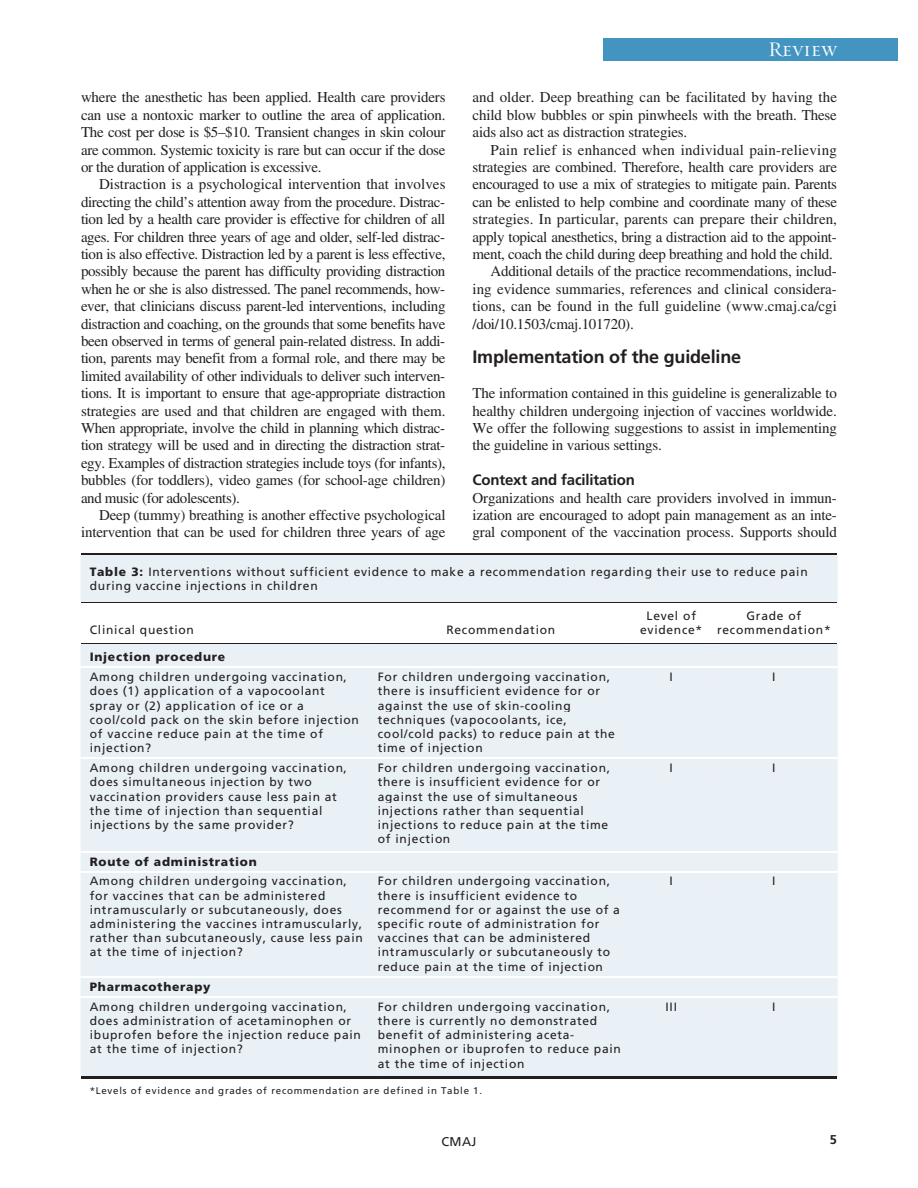
<style>
.page{position:relative;width:918px;height:1188px;background:#fff}
.page>*{position:absolute;margin:0;border:0;box-sizing:border-box;transform-origin:0 0}
.t1{font:21px "Requiem Display HTF Small Caps";letter-spacing:.005em;color:#fff}
.t2{font:700 18px "Frutiger";letter-spacing:-.01em;color:#231f20}
.t3{font:15px/17.4px "Times";letter-spacing:-.01em;color:#231f20;text-align:justify}
.t4{font:15px "Times";letter-spacing:.015em;color:#231f20}
.t5{font:700 15px "Frutiger";letter-spacing:-.01em;color:#231f20}
.t6{font:12.75px "Frutiger";color:#231f20}
.t7{font:700 12.75px "Frutiger";color:#231f20}
.t8{font:12px/14.2px "Frutiger";letter-spacing:.06em;color:#231f20}
.t9{font:900 12px "Frutiger";letter-spacing:.065em;color:#231f20}
.t10{font:9.75px "Frutiger";letter-spacing:.075em;color:#231f20}
.s1{font-weight:900}
</style>
<div class="page">
<div style="left:603px;top:38px;width:295px;height:23px;background:#4494c2"></div>
<svg style="left:81px;top:556px;width:757px;height:46px"></svg>
<div style="left:90px;top:556px;width:740px;height:23px;background:#e9f0f6"></div>
<div style="left:90px;top:579px;width:740px;height:23px;background:#e9f0f6"></div>
<hr style="left:82px;top:553px;width:755px;height:2px;background:#231f20">
<hr style="left:82px;top:555px;width:755px;height:1px;background:#e9f0f6">
<hr style="left:82px;top:602px;width:755px;height:1px;background:#231f20">
<hr style="left:82px;top:643px;width:755px;height:1px;background:#231f20">
<div style="left:81px;top:644px;width:757px;height:433px;background:#e9f0f6"></div>
<div style="left:719px;top:997px;width:111px;height:23px;background:#e9f0f6"></div>
<hr style="left:82px;top:996px;width:755px;height:1px;background:#fff">
<hr style="left:82px;top:1077px;width:755px;height:2px;background:#231f20">
<p class="t3" style="left:81px;top:90px;width:366px">where the anesthetic has been applied. Health care providers can use a nontoxic marker to outline the area of application.<br>The cost per dose is $5–$10. Transient changes in skin colour are common. Systemic toxicity is rare but can occur if the dose or the duration of application is excessive.</p>
<p class="t3" style="left:81px;top:177px;width:366px;text-indent:18px">Distraction is a psychological intervention that involves directing the child’s attention away from the procedure. Distrac&shy;tion led by a health care provider is effective for children of all ages. For children three years of age and older, self-led distrac&shy;tion is also effective. Distraction led by a parent is less effective, possibly because the parent has difficulty providing distraction when he or she is also distressed. The panel recommends, how&shy;ever, that clinicians discuss parent-led interventions, including distraction and coaching, on the grounds that some benefits have been observed in terms of general pain-related distress. In addi&shy;tion, parents may benefit from a formal role, and there may be limited availability of other individuals to deliver such interven&shy;tions. It is important to ensure that age-appropriate distraction strategies are used and that children are engaged with them.<br>When appropriate, involve the child in planning which distrac&shy;tion strategy will be used and in directing the distraction strat&shy;egy. Examples of distraction strategies include toys (for infants), bubbles (for toddlers), video games (for school-age children) and music (for adolescents).</p>
<p class="t3" style="left:81px;top:508px;width:366px;text-align:right">Deep (tummy) breathing is another effective psychological intervention that can be used for children three years of age</p>
<h1 class="t1" style="left:768px;top:36px;width:71px">Review</h1>
<p class="t3" style="left:472px;top:90px;width:366px">and older. Deep breathing can be facilitated by having the child blow bubbles or spin pinwheels with the breath. These aids also act as distraction strategies.</p>
<p class="t4" style="left:490px;top:144px;width:348px">Pain relief is enhanced when individual pain-relieving</p>
<p class="t3" style="left:472px;top:160px;width:366px">strategies are combined. Therefore, health care providers are</p>
<p class="t3" style="left:472px;top:177px;width:366px">encouraged to use a mix of strategies to mitigate pain. Parents</p>
<p class="t3" style="left:472px;top:195px;width:366px">can be enlisted to help combine and coordinate many of these</p>
<p class="t3" style="left:472px;top:212px;width:366px">strategies. In particular, parents can prepare their children,</p>
<p class="t3" style="left:472px;top:229px;width:366px">apply topical anesthetics, bring a distraction aid to the appoint-</p>
<p class="t3" style="left:472px;top:247px;width:362px">ment, coach the child during deep breathing and hold the child.</p>
<p class="t3" style="left:490px;top:264px;width:348px">Additional details of the practice recommendations, includ-</p>
<p class="t3" style="left:472px;top:282px;width:366px">ing evidence summaries, references and clinical considera-</p>
<p class="t3" style="left:472px;top:299px;width:366px">tions, can be found in the full guideline (www.cmaj.ca/cgi</p>
<p class="t3" style="left:472px;top:316px;width:163px">/doi/10.1503/cmaj .101720).</p>
<p class="t2" style="left:472px;top:350px;width:270px">Implementation of the guideline</p>
<p class="t3" style="left:472px;top:386px;width:366px">The information contained in this guideline is generalizable to healthy children undergoing injection of vaccines worldwide.<br>We offer the following suggestions to assist in implementing the guideline in various settings.</p>
<p class="t5" style="left:472px;top:474px;width:164px">Context and facilitation</p>
<p class="t3" style="left:472px;top:490px;width:366px">Organizations and health care providers involved in immun - ization are encouraged to adopt pain management as an inte&shy;gral component of the vaccination process. Supports should</p>
<p class="t8" style="left:90px;top:566px;width:719px"><span class="s1">Table 3:</span> Interventions without sufficient evidence to make a recommendation regarding their use to reduce pain during vaccine injections in children</p>
<p class="t8" style="left:90px;top:624px;width:106px">Clinical question</p>
<p class="t8" style="left:446px;top:624px;width:110px">Recommendation</p>
<p class="t8" style="left:640px;top:610px;width:63px;text-align:center">Level of evidence*</p>
<p class="t8" style="left:717px;top:610px;width:115px;text-align:center">Grade of recommendation*</p>
<p class="t9" style="left:90px;top:652px;width:137px">Injection procedure</p>
<p class="t8" style="left:90px;top:671px;width:271px">Among children undergoing vaccination, does (1) application of a vapocoolant spray or (2) application of ice or a cool/cold pack on the skin before injection of vaccine reduce pain at the time of injection?</p>
<p class="t8" style="left:378px;top:671px;width:239px">For children undergoing vaccination, there is insufficient evidence for or against the use of skin-cooling techniques (vapocoolants, ice, cool/cold packs) to reduce pain at the time of injection</p>
<p class="t8" style="left:670px;top:671px;width:5px">I</p>
<p class="t8" style="left:772px;top:671px;width:5px">I</p>
<p class="t8" style="left:90px;top:762px;width:259px">Among children undergoing vaccination, does simultaneous injection by two vaccination providers cause less pain at the time of injection than sequential injections by the same provider?</p>
<p class="t8" style="left:378px;top:762px;width:234px">For children undergoing vaccination, there is insufficient evidence for or against the use of simultaneous injections rather than sequential injections to reduce pain at the time of injection</p>
<p class="t8" style="left:670px;top:762px;width:5px">I</p>
<p class="t8" style="left:772px;top:762px;width:5px">I</p>
<p class="t9" style="left:90px;top:857px;width:169px">Route of administration</p>
<p class="t8" style="left:90px;top:875px;width:274px">Among children undergoing vaccination, for vaccines that can be administered intramuscularly or subcutaneously, does administering the vaccines intramuscularly, rather than subcutaneously, cause less pain at the time of injection?</p>
<p class="t8" style="left:378px;top:875px;width:244px">For children undergoing vaccination, there is insufficient evidence to recommend for or against the use of a specific route of administration for vaccines that can be administered intramuscularly or subcutaneously to reduce pain at the time of injection</p>
<p class="t8" style="left:670px;top:875px;width:5px">I</p>
<p class="t8" style="left:772px;top:875px;width:5px">I</p>
<p class="t9" style="left:90px;top:982px;width:122px">Pharmacotherapy</p>
<p class="t8" style="left:90px;top:1000px;width:273px">Among children undergoing vaccination, does administration of acetaminophen or ibuprofen before the injection reduce pain at the time of injection?</p>
<p class="t8" style="left:378px;top:1000px;width:245px">For children undergoing vaccination, there is currently no demonstrated benefit of administering aceta&shy;minophen or ibuprofen to reduce pain at the time of injection</p>
<p class="t8" style="left:665px;top:1000px;width:13px">III</p>
<p class="t8" style="left:772px;top:1000px;width:5px">I</p>
<p class="t10" style="left:90px;top:1087px;width:394px">*Levels of evidence and grades of recommendation are defined in Table 1.</p>
<p class="t6" style="left:441px;top:1136px;width:37px">CMAJ</p>
<p class="t7" style="left:830px;top:1135px;width:9px">5</p>
</div>
